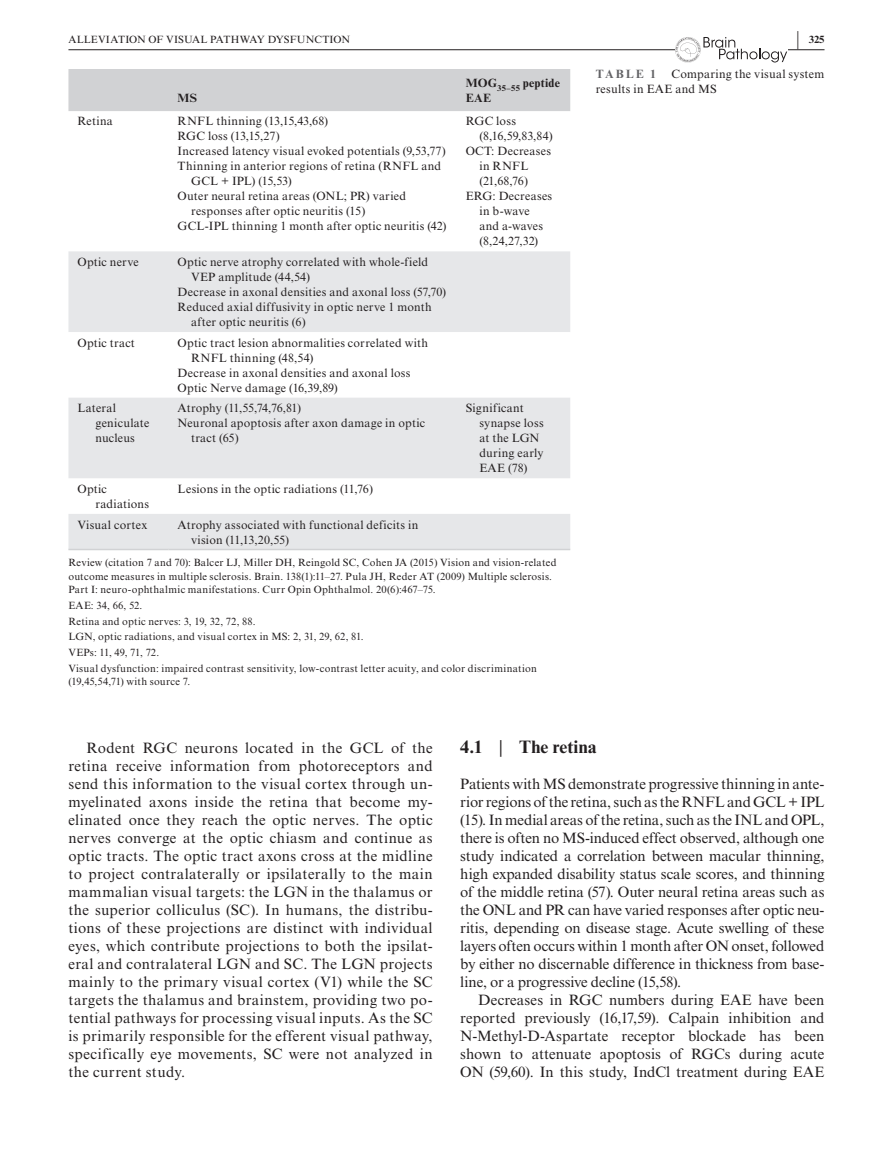
<style>
.page{position:relative;width:893px;height:1174px;background:#fff}
.page>*{position:absolute;margin:0;border:0;box-sizing:border-box;transform-origin:0 0}
.t1{font:700 18px "Times New Roman MT Std";color:#231f20}
.t2{font:15px/18px "Times New Roman MT Std";letter-spacing:.005em;color:#231f20;text-align:justify}
.t3{font:12px/15px "Times New Roman MT Std";letter-spacing:.02em;color:#231f20}
.t4{font:12px "Times New Roman MT Std";letter-spacing:-.005em;color:#231f20}
.t5{font:700 12px/15px "Times New Roman MT Std";letter-spacing:.015em;color:#231f20}
.t6{font:700 12px "Times New Roman MT Std";letter-spacing:.155em;color:#636366}
.t7{font:10.5px/15.8px "Times New Roman MT Std";letter-spacing:.025em;color:#231f20}
.t8{font:10.5px "Times New Roman MT Std";color:#231f20}
.t9{font:700 10.5px "Times New Roman MT Std";color:#231f20}
.s1{font-size:20.25px}
.s2{font-weight:400}
</style>
<div class="page">
<hr style="left:68px;top:49px;width:756px;height:1px;background:#231f20">
<svg style="left:675px;top:37px;width:112px;height:25px"></svg>
<div style="left:68px;top:69px;width:502px;height:42px;background:#d1d2d4"></div>
<svg style="left:68px;top:251px;width:502px;height:298px;fill:#e6e7e9"></svg>
<hr style="left:68px;top:549px;width:101px;height:1px;background:#d1d2d4">
<hr style="left:169px;top:549px;width:288px;height:1px;background:#d1d2d4">
<hr style="left:457px;top:549px;width:113px;height:1px;background:#d1d2d4">
<p class="t8" style="left:68px;top:33px;width:283px">ALLEVIATION OF VISUAL PATHWAY DYSFUNCTION</p>
<p class="t9" style="left:797px;top:33px;width:29px"><span class="s1">|</span> 325</p>
<p class="t5" style="left:178px;top:90px;width:21px">MS</p>
<p class="t3" style="left:77px;top:114px;width:37px">Retina</p>
<p class="t3" style="left:178px;top:114px;width:152px">RNFL thinning (13,15,43,68)</p>
<p class="t3" style="left:178px;top:129px;width:104px">RGC loss (13,15,27)</p>
<p class="t3" style="left:178px;top:144px;width:270px">Increased latency visual evoked potentials (9,53,77)</p>
<p class="t3" style="left:178px;top:159px;width:265px">Thinning in anterior regions of retina (RNFL and</p>
<p class="t4" style="left:191px;top:174px;width:102px">GCL + IPL) (15,53)</p>
<p class="t3" style="left:178px;top:189px;width:230px">Outer neural retina areas (ONL; PR) varied</p>
<p class="t3" style="left:191px;top:204px;width:176px">responses after optic neuritis (15)</p>
<p class="t3" style="left:178px;top:219px;width:270px">GCL-IPL thinning 1 month after optic neuritis (42)</p>
<p class="t3" style="left:77px;top:254px;width:63px">Optic nerve</p>
<p class="t3" style="left:178px;top:254px;width:252px">Optic nerve atrophy correlated with whole-field</p>
<p class="t3" style="left:191px;top:269px;width:120px">VEP amplitude (44,54)</p>
<p class="t3" style="left:178px;top:284px;width:270px">Decrease in axonal densities and axonal loss (57,70)</p>
<p class="t3" style="left:178px;top:299px;width:255px">Reduced axial diffusivity in optic nerve 1 month</p>
<p class="t3" style="left:191px;top:314px;width:116px">after optic neuritis (6)</p>
<p class="t3" style="left:77px;top:335px;width:59px">Optic tract</p>
<p class="t3" style="left:178px;top:335px;width:252px">Optic tract lesion abnormalities correlated with</p>
<p class="t3" style="left:191px;top:350px;width:124px">RNFL thinning (48,54)</p>
<p class="t3" style="left:178px;top:365px;width:234px">Decrease in axonal densities and axonal loss</p>
<p class="t3" style="left:178px;top:380px;width:162px">Optic Nerve damage (16,39,89)</p>
<p class="t3" style="left:95px;top:401px;width:56px;text-indent:-18px">Lateral geniculate nucleus</p>
<p class="t4" style="left:178px;top:401px;width:125px">Atrophy (11,55,74,76,81)</p>
<p class="t3" style="left:178px;top:416px;width:249px">Neuronal apoptosis after axon damage in optic</p>
<p class="t3" style="left:191px;top:431px;width:49px">tract (65)</p>
<p class="t5" style="left:466px;top:75px;width:96px">MOG<sub>35–55</sub> peptide<br>EAE</p>
<p class="t3" style="left:466px;top:114px;width:52px">RGC loss</p>
<p class="t3" style="left:479px;top:129px;width:75px">(8,16,59,83,84)</p>
<p class="t3" style="left:466px;top:144px;width:87px">OCT: Decreases</p>
<p class="t3" style="left:479px;top:159px;width:51px">in RNFL</p>
<p class="t3" style="left:479px;top:174px;width:50px">(21,68,76)</p>
<p class="t3" style="left:466px;top:189px;width:88px">ERG: Decreases</p>
<p class="t3" style="left:479px;top:204px;width:52px">in b-wave</p>
<p class="t3" style="left:479px;top:219px;width:65px">and a-waves</p>
<p class="t3" style="left:479px;top:234px;width:60px">(8,24,27,32)</p>
<p class="t3" style="left:479px;top:401px;width:66px;text-indent:-14px">Significant synapse loss at the LGN during early<br>EAE (78)</p>
<p class="t3" style="left:95px;top:481px;width:55px;text-indent:-18px">Optic radiations</p>
<p class="t3" style="left:178px;top:481px;width:197px">Lesions in the optic radiations (11,76)</p>
<p class="t3" style="left:77px;top:517px;width:71px">Visual cortex</p>
<p class="t3" style="left:191px;top:517px;width:229px;text-indent:-14px">Atrophy associated with functional deficits in vision (11,13,20,55)</p>
<p class="t7" style="left:68px;top:556px;width:490px;line-height:13.5px">Review (citation 7 and 70): Balcer LJ, Miller DH, Reingold SC, Cohen JA (2015) Vision and vision-related outcome measures in multiple sclerosis. Brain. 138(1):11–27. Pula JH, Reder AT (2009) Multiple sclerosis.<br>Part I: neuro-ophthalmic manifestations. Curr Opin Ophthalmol. 20(6):467–75.</p>
<p class="t7" style="left:68px;top:597px;width:470px">EAE: 34, 66, 52.<br>Retina and optic nerves: 3, 19, 32, 72, 88.<br>LGN, optic radiations, and visual cortex in MS: 2, 31, 29, 62, 81.<br>VEPs: 11, 49, 71, 72.<br>Visual dysfunction: impaired contrast sensitivity, low-contrast letter acuity, and color discrimination</p>
<p class="t7" style="left:68px;top:674px;width:123px">(19,45,54,71) with source 7.</p>
<p class="t3" style="left:596px;top:66px;width:230px;text-indent:76px">Comparing the visual system results in EAE and MS</p>
<p class="t6" style="left:596px;top:66px;width:62px">TABLE 1</p>
<p class="t2" style="left:68px;top:739px;width:366px;text-indent:18px">Rodent RGC neurons located in the GCL of the retina receive information from photoreceptors and send this information to the visual cortex through un&shy;myelinated axons inside the retina that become my&shy;elinated once they reach the optic nerves. The optic nerves converge at the optic chiasm and continue as optic tracts. The optic tract axons cross at the midline to project contralaterally or ipsilaterally to the main mammalian visual targets: the LGN in the thalamus or the superior colliculus (SC). In humans, the distribu&shy;tions of these projections are distinct with individual eyes, which contribute projections to both the ipsilat&shy;eral and contralateral LGN and SC. The LGN projects mainly to the primary visual cortex (V1) while the SC targets the thalamus and brainstem, providing two po&shy;tential pathways for processing visual inputs. As the SC is primarily responsible for the efferent visual pathway, specifically eye movements, SC were not analyzed in the current study.</p>
<p class="t1" style="left:460px;top:736px;width:138px">4.1 <span class="s2">|</span> The retina</p>
<p class="t2" style="left:460px;top:775px;width:366px">Patients with MS demonstrate progressive thinning in ante&shy;rior regions of the retina, such as the RNFL and GCL + IPL (15). In medial areas of the retina, such as the INL and OPL, there is often no MS-induced effect observed, although one study indicated a correlation between macular thinning, high expanded disability status scale scores, and thinning of the middle retina (57). Outer neural retina areas such as the ONL and PR can have varied responses after optic neu&shy;ritis, depending on disease stage. Acute swelling of these layers often occurs within 1 month after ON onset, followed by either no discernable difference in thickness from base&shy;line, or a progressive decline (15,58).</p>
<p class="t2" style="left:460px;top:991px;width:366px;text-indent:18px">Decreases in RGC numbers during EAE have been reported previously (16,17,59). Calpain inhibition and N-Methyl-D-Aspartate receptor blockade has been shown to attenuate apoptosis of RGCs during acute ON (59,60). In this study, IndCl treatment during EAE</p>
</div>
